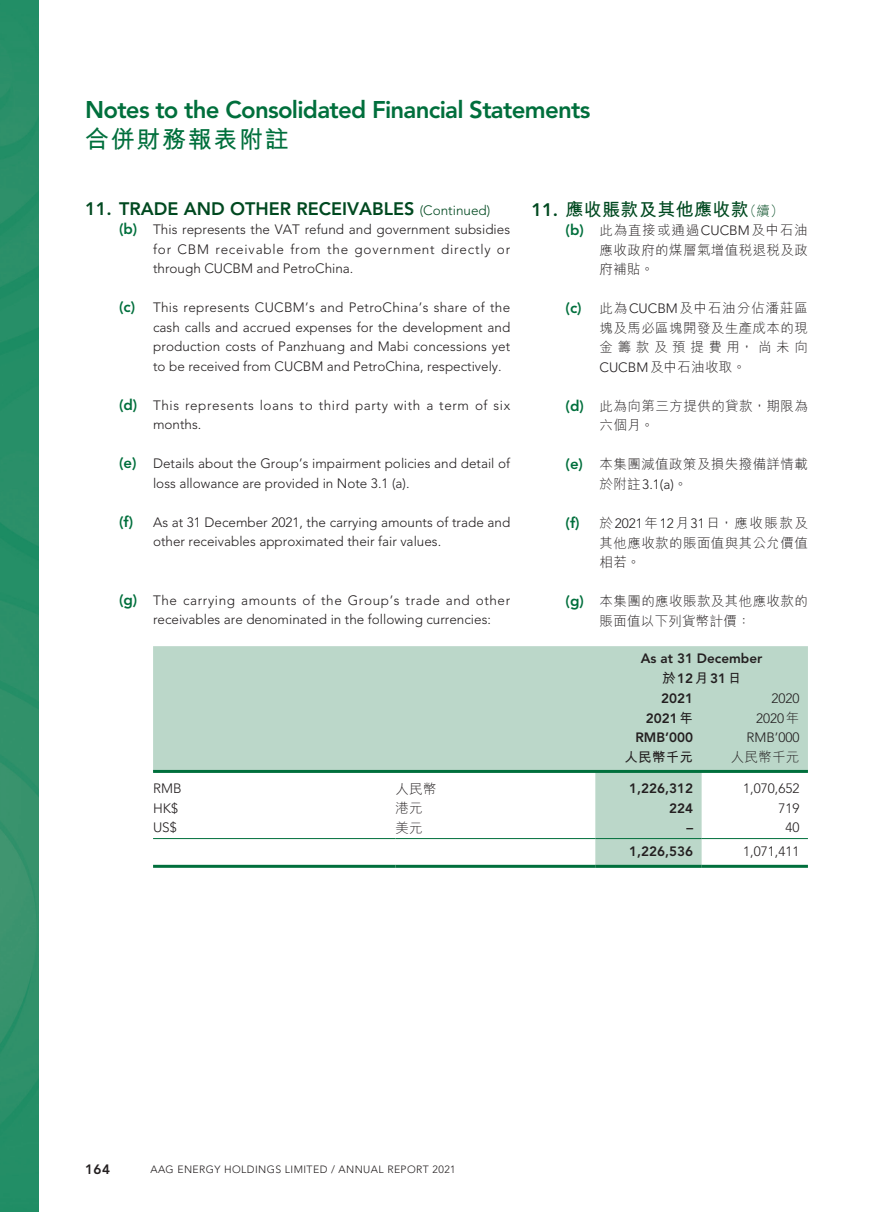
<style>
.page{position:relative;width:893px;height:1212px;background:#fff}
.page>*{position:absolute;margin:0;border:0;box-sizing:border-box;transform-origin:0 0}
.t1{font:800 24px "Avenir LT Std";letter-spacing:-.03em;color:#006f3c}
.t2{font:24px "M Hei HK Bold E Ten B5 H";letter-spacing:.07em;color:#006f3c}
.t3{font:800 18px "Avenir LT Std";color:#004920}
.t4{font:18px "M Hei HK Bold E Ten B5 H";letter-spacing:.02em;color:#004920}
.t5{font:300 13.5px/19.5px "Avenir LT Std";color:#231f20}
.t6{font:13.5px/19.5px "M Hei HK Light E Ten B5 H";letter-spacing:.03em;color:#231f20;text-align:justify}
.t7{font:800 13.5px/19.8px "Avenir LT Std";color:#231f20}
.t8{font:300 13.5px/19.5px "Avenir LT Std";letter-spacing:.045em;color:#231f20}
.t9{font:13.5px "M Hei HK Bold E Ten B5 H";letter-spacing:.02em;color:#231f20}
.t10{font:300 10.5px "Avenir LT Std";letter-spacing:.04em;color:#231f20}
.s1{font-weight:300;font-size:13.5px}
.s2{font-weight:800;font-size:15px;color:#006f3c}
.s3{font-family:"Avenir LT Std";font-weight:800}
.s4{font-family:"M Hei HK Light E Ten B5 H";font-size:13.5px}
.s5{font-family:"Avenir LT Std";font-weight:800;font-size:15px;color:#006f3c}
.s6{font-family:"Avenir LT Std";font-weight:300}
.s7{font-family:"M Hei HK Light E Ten B5 H";font-weight:400}
.s8{font-family:"M Hei HK Bold E Ten B5 H";font-weight:400}
</style>
<div class="page">
<img style="left:0;top:0;width:38px;height:1212px">
<svg style="left:153px;top:646px;width:655px;height:219px;fill:#bbd7c9"></svg>
<hr style="left:153px;top:770px;width:655px;height:3px;background:#006f3c">
<hr style="left:153px;top:838px;width:242px;height:1px;background:#006f3c">
<hr style="left:395px;top:838px;width:200px;height:1px;background:#006f3c">
<hr style="left:595px;top:838px;width:107px;height:1px;background:#006f3c">
<hr style="left:702px;top:838px;width:106px;height:1px;background:#006f3c">
<hr style="left:153px;top:865px;width:242px;height:3px;background:#006f3c">
<hr style="left:395px;top:865px;width:200px;height:3px;background:#006f3c">
<hr style="left:595px;top:865px;width:107px;height:3px;background:#006f3c">
<hr style="left:702px;top:865px;width:106px;height:3px;background:#006f3c">
<h1 class="t1" style="left:85px;top:99px;width:507px">Notes to the Consolidated Financial Statements</h1>
<h1 class="t2" style="left:85px;top:130px;width:205px">合併財務報表附註</h1>
<h2 class="t3" style="left:85px;top:201px;width:407px">11. TRADE AND OTHER RECEIVABLES <span class="s1">(Continued)</span></h2>
<p class="t5" style="left:153px;top:221px;width:359px;text-align:justify;text-indent:-34px"><span class="s2">(b)</span> This represents the VAT refund and government subsidies for CBM receivable from the government directly or through CUCBM and PetroChina.</p>
<p class="t5" style="left:153px;top:299px;width:359px;text-align:justify;text-indent:-34px"><span class="s2">(c)</span> This represents CUCBM’s and PetroChina’s share of the cash calls and accrued expenses for the development and production costs of Panzhuang and Mabi concessions yet to be received from CUCBM and PetroChina, respectively.</p>
<p class="t8" style="left:153px;top:396px;width:359px;text-indent:-34px"><span class="s2">(d)</span> This represents loans to third party with a term of six months.</p>
<p class="t5" style="left:153px;top:455px;width:359px;text-indent:-34px"><span class="s2">(e)</span> Details about the Group’s impairment policies and detail of loss allowance are provided in Note 3.1 (a).</p>
<p class="t5" style="left:153px;top:513px;width:359px;text-indent:-34px"><span class="s2">(f)</span> As at 31 December 2021, the carrying amounts of trade and other receivables approximated their fair values.</p>
<p class="t5" style="left:153px;top:591px;width:359px;text-indent:-34px"><span class="s2">(g)</span> The carrying amounts of the Group’s trade and other receivables are denominated in the following currencies:</p>
<h2 class="t4" style="left:531px;top:202px;width:254px"><span class="s3">11.</span> 應收賬款及其他應收款<span class="s4">（續）</span></h2>
<p class="t6" style="left:600px;top:222px;width:210px;text-indent:-34px"><span class="s5">(b)</span> 此為直接或通過<span class="s6">CUCBM</span>及中石油應收政府的煤層氣增值稅退稅及政府補貼。</p>
<p class="t6" style="left:600px;top:300px;width:210px;text-indent:-34px"><span class="s5">(c)</span> 此為<span class="s6">CUCBM</span>及中石油分佔潘莊區塊及馬必區塊開發及生產成本的現金籌款及預提費用，尚未向<span class="s6">CUCBM</span>及中石油收取。</p>
<p class="t6" style="left:600px;top:398px;width:210px;text-indent:-34px"><span class="s5">(d)</span> 此為向第三方提供的貸款，期限為六個月。</p>
<p class="t6" style="left:566px;top:456px;width:244px"><span class="s5">(e)</span> 本集團減值政策及損失撥備詳情載</p>
<p class="t5" style="left:600px;top:476px;width:89px"><span class="s7">於附註</span>3.1(a)<span class="s7">。</span></p>
<p class="t6" style="left:600px;top:515px;width:210px;text-indent:-34px"><span class="s5">(f)</span> 於<span class="s6">2021</span>年<span class="s6">12</span>月<span class="s6">31</span>日，應收賬款及其他應收款的賬面值與其公允價值相若。</p>
<p class="t6" style="left:600px;top:593px;width:210px;text-indent:-34px"><span class="s5">(g)</span> 本集團的應收賬款及其他應收款的賬面值以下列貨幣計價：</p>
<p class="t7" style="left:661px;top:650px;width:103px;text-indent:-20px">As at 31 December<span class="s8">於</span>12<span class="s8">月</span>31<span class="s8">日<br></span>2021</p>
<p class="t5" style="left:771px;top:689px;width:30px">2020</p>
<p class="t7" style="left:646px;top:709px;width:49px">2021<span class="s8">年</span></p>
<p class="t5" style="left:756px;top:710px;width:45px">2020<span class="s7">年</span></p>
<p class="t7" style="left:635px;top:728px;width:59px">RMB’000</p>
<p class="t5" style="left:746px;top:728px;width:55px">RMB’000</p>
<p class="t9" style="left:624px;top:752px;width:70px">人民幣千元</p>
<p class="t6" style="left:731px;top:749px;width:70px">人民幣千元</p>
<p class="t5" style="left:153px;top:780px;width:30px">RMB</p>
<p class="t6" style="left:395px;top:781px;width:43px">人民幣</p>
<p class="t7" style="left:629px;top:779px;width:65px">1,226,312</p>
<p class="t5" style="left:743px;top:780px;width:58px">1,070,652</p>
<p class="t5" style="left:153px;top:799px;width:27px">HK$</p>
<p class="t6" style="left:395px;top:800px;width:29px">港元</p>
<p class="t7" style="left:669px;top:799px;width:25px">224</p>
<p class="t5" style="left:778px;top:799px;width:23px">719</p>
<p class="t5" style="left:153px;top:819px;width:25px">US$</p>
<p class="t6" style="left:395px;top:820px;width:29px">美元</p>
<p class="t7" style="left:686px;top:818px;width:8px">–</p>
<p class="t5" style="left:785px;top:819px;width:16px">40</p>
<p class="t7" style="left:629px;top:842px;width:65px">1,226,536</p>
<p class="t5" style="left:743px;top:843px;width:58px">1,071,411</p>
<p class="t7" style="left:85px;top:1160px;width:27px">164</p>
<p class="t10" style="left:150px;top:1165px;width:307px">AAG ENERGY HOLDINGS LIMITED / ANNUAL REPORT 2021</p>
</div>
